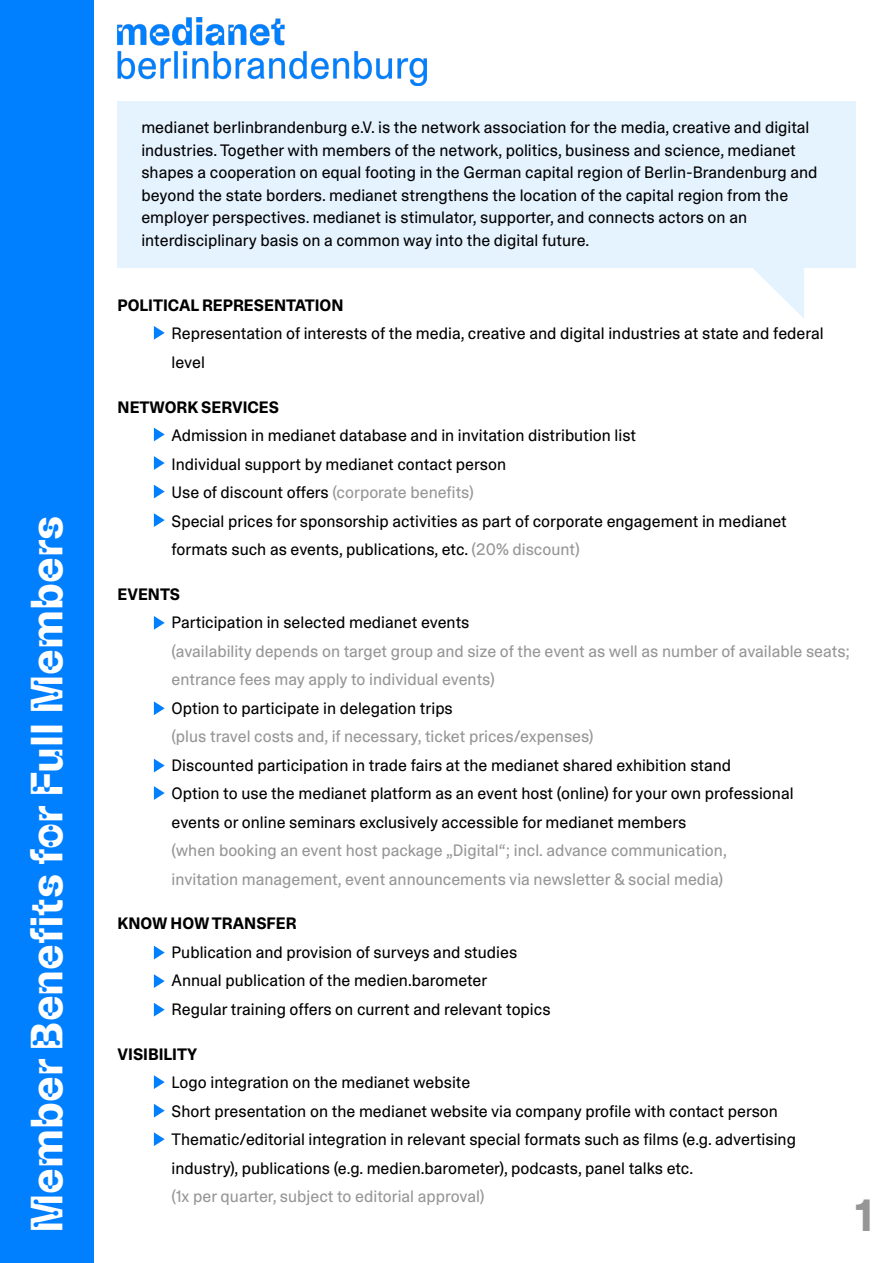
<style>
.page{position:relative;width:893px;height:1263px;background:#fff}
.page>*{position:absolute;margin:0;border:0;box-sizing:border-box;transform-origin:0 0}
.t1{font:700 45px "ABC Camera";color:#fff}
.t2{font:700 45px "ABC Camera Plain";color:#969696}
.t3{font:16.5px/28.5px "ABC Camera Plain";color:#000}
.t4{font:16.5px/22.5px "ABC Camera Plain";color:#020203}
.t5{font:16.5px/28.5px "ABC Camera Plain";color:#969696}
.t6{font:700 16.5px "ABC Camera Plain";color:#000}
.s1{color:#969696}
</style>
<div class="page">
<div style="left:0;top:0;width:94px;height:1263px;background:#007fff"></div>
<svg style="left:154px;top:326px;width:11px;height:14px"></svg>
<svg style="left:154px;top:428px;width:11px;height:13px"></svg>
<svg style="left:154px;top:456px;width:11px;height:14px"></svg>
<svg style="left:154px;top:485px;width:11px;height:13px"></svg>
<svg style="left:154px;top:513px;width:11px;height:14px"></svg>
<svg style="left:154px;top:616px;width:11px;height:14px"></svg>
<svg style="left:154px;top:786px;width:11px;height:14px"></svg>
<svg style="left:154px;top:701px;width:11px;height:14px"></svg>
<svg style="left:154px;top:759px;width:11px;height:13px"></svg>
<svg style="left:154px;top:946px;width:11px;height:13px"></svg>
<svg style="left:154px;top:974px;width:11px;height:14px"></svg>
<svg style="left:154px;top:1003px;width:11px;height:13px"></svg>
<svg style="left:154px;top:1075px;width:11px;height:14px"></svg>
<svg style="left:154px;top:1104px;width:11px;height:13px"></svg>
<svg style="left:154px;top:1132px;width:11px;height:14px"></svg>
<div style="left:117px;top:101px;width:738px;height:167px;background:#e5f3ff"></div>
<svg style="left:753px;top:268px;width:51px;height:50px"></svg>
<img style="left:118px;top:18px;width:309px;height:68px">
<h1 class="t1" style="left:19px;top:1233px;width:719px;rotate:-90deg">Member Benefits for Full Members</h1>
<p class="t4" style="left:141px;top:116px;width:678px">medianet berlinbrandenburg e.V. is the network association for the media, creative and digital industries. Together with members of the network, politics, business and science, medianet shapes a cooperation on equal footing in the German capital region of Berlin-Brandenburg and beyond the state borders. medianet strengthens the location of the capital region from the employer perspectives. medianet is stimulator, supporter, and connects actors on an interdisciplinary basis on a common way into the digital future.</p>
<p class="t6" style="left:118px;top:295px;width:227px">POLITICAL REPRESENTATION</p>
<p class="t3" style="left:172px;top:319px;width:654px">Representation of interests of the media, creative and digital industries at state and federal level</p>
<p class="t6" style="left:118px;top:397px;width:163px">NETWORK SERVICES</p>
<p class="t3" style="left:172px;top:421px;width:617px">Admission in medianet database and in invitation distribution list<br>Individual support by medianet contact person<br>Use of discount offers <span class="s1">(corporate benefits)<br></span>Special prices for sponsorship activities as part of corporate engagement in medianet formats such as events, publications, etc. <span class="s1">(20% discount)</span></p>
<p class="t6" style="left:118px;top:584px;width:64px">EVENTS</p>
<p class="t3" style="left:172px;top:608px;width:299px">Participation in selected medianet events</p>
<p class="t5" style="left:172px;top:637px;width:680px">(availability depends on target group and size of the event as well as number of available seats; entrance fees may apply to individual events)</p>
<p class="t3" style="left:172px;top:694px;width:283px">Option to participate in delegation trips</p>
<p class="t5" style="left:172px;top:722px;width:424px">(plus travel costs and, if necessary, ticket prices/expenses)</p>
<p class="t3" style="left:172px;top:751px;width:623px">Discounted participation in trade fairs at the medianet shared exhibition stand<br>Option to use the medianet platform as an event host (online) for your own professional events or online seminars exclusively accessible for medianet members</p>
<p class="t5" style="left:172px;top:836px;width:557px">(when booking an event host package „Digital“; incl. advance communication, invitation management, event announcements via newsletter &amp; social media)</p>
<p class="t6" style="left:118px;top:913px;width:181px">KNOW HOW TRANSFER</p>
<p class="t3" style="left:172px;top:938px;width:380px">Publication and provision of surveys and studies<br>Annual publication of the medien.barometer<br>Regular training offers on current and relevant topics</p>
<p class="t6" style="left:118px;top:1044px;width:81px">VISIBILITY</p>
<p class="t3" style="left:172px;top:1068px;width:626px">Logo integration on the medianet website<br>Short presentation on the medianet website via company profile with contact person Thematic/editorial integration in relevant special formats such as films (e.g. advertising industry), publications (e.g. medien.barometer), podcasts, panel talks etc.</p>
<p class="t5" style="left:172px;top:1182px;width:315px">(1x per quarter, subject to editorial approval)</p>
<h1 class="t2" style="left:855px;top:1187px;width:19px">1</h1>
</div>
